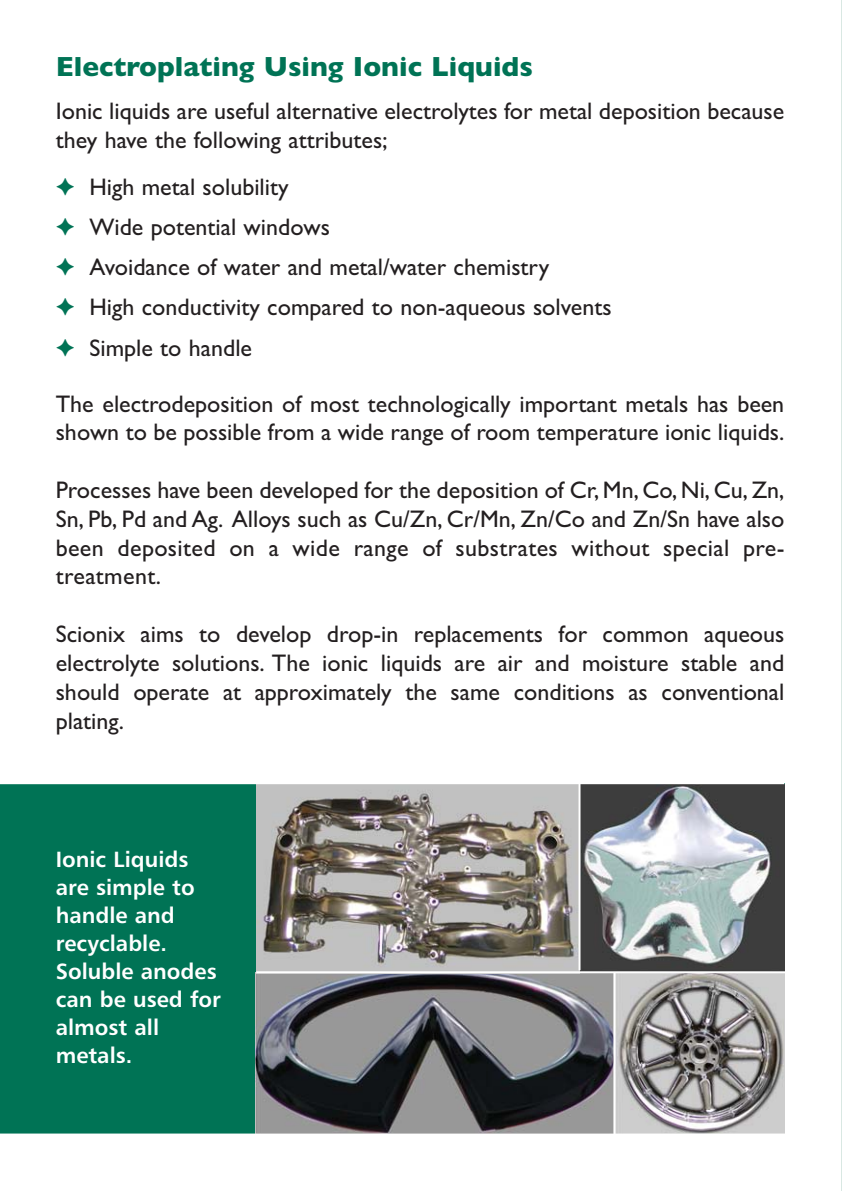
<style>
.page{position:relative;width:842px;height:1191px;background:#fff}
.page>*{position:absolute;margin:0;border:0;box-sizing:border-box;transform-origin:0 0}
.t1{font:700 28px "Gill Sans";color:#007355}
.t2{font:24px/28.8px "Gill Sans";color:#231f20}
.t3{font:22px/28px "Humanist 777 BT Bold B";color:#fff}
.s1{color:#007355}
</style>
<div class="page">
<hr style="left:841px;top:0;width:1px;height:1191px;background:#d9e8e3">
<div style="left:0;top:783px;width:784px;height:350px;background:#007355"></div>
<img style="left:256px;top:784px;width:357px;height:349px">
<svg style="left:579px;top:784px;width:205px;height:187px;background:#8a9092"></svg>
<img style="left:257px;top:784px;width:322px;height:187px">
<svg style="left:615px;top:973px;width:169px;height:160px;background:#9d9b9b"></svg>
<hr style="left:256px;top:971px;width:577px;height:2px;background:#fff">
<hr style="left:578px;top:772px;width:2px;height:198px;background:#fff">
<hr style="left:613px;top:972px;width:2px;height:193px;background:#fff">
<div style="left:0;top:776px;width:784px;height:8px;background:#fff"></div>
<p class="t1" style="left:56px;top:57px;width:479px">Electroplating Using Ionic Liquids</p>
<p class="t2" style="left:56px;top:99px;width:730px">Ionic liquids are useful alternative electrolytes for metal deposition because they have the following attributes;</p>
<p class="t2" style="left:56px;top:169px;width:557px;line-height:40.2px"><span class="s1">✦</span> High metal solubility<br><span class="s1">✦</span> Wide potential windows<br><span class="s1">✦</span> Avoidance of water and metal/water chemistry<br><span class="s1">✦</span> High conductivity compared to non-aqueous solvents <span class="s1">✦</span> Simple to handle</p>
<p class="t2" style="left:56px;top:392px;width:730px">The electrodeposition of most technologically important metals has been shown to be possible from a wide range of room temperature ionic liquids.</p>
<p class="t2" style="left:56px;top:478px;width:730px;text-align:justify">Processes have been developed for the deposition of Cr, Mn, Co, Ni, Cu, Zn, Sn, Pb, Pd and Ag. Alloys such as Cu/Zn, Cr/Mn, Zn/Co and Zn/Sn have also been deposited on a wide range of substrates without special pre&shy;treatment.</p>
<p class="t2" style="left:56px;top:622px;width:730px;text-align:justify">Scionix aims to develop drop-in replacements for common aqueous electrolyte solutions. The ionic liquids are air and moisture stable and should operate at approximately the same conditions as conventional plating.</p>
<p class="t3" style="left:56px;top:846px;width:167px">Ionic Liquids are simple to handle and recyclable.<br>Soluble anodes can be used for almost all metals.</p>
</div>
